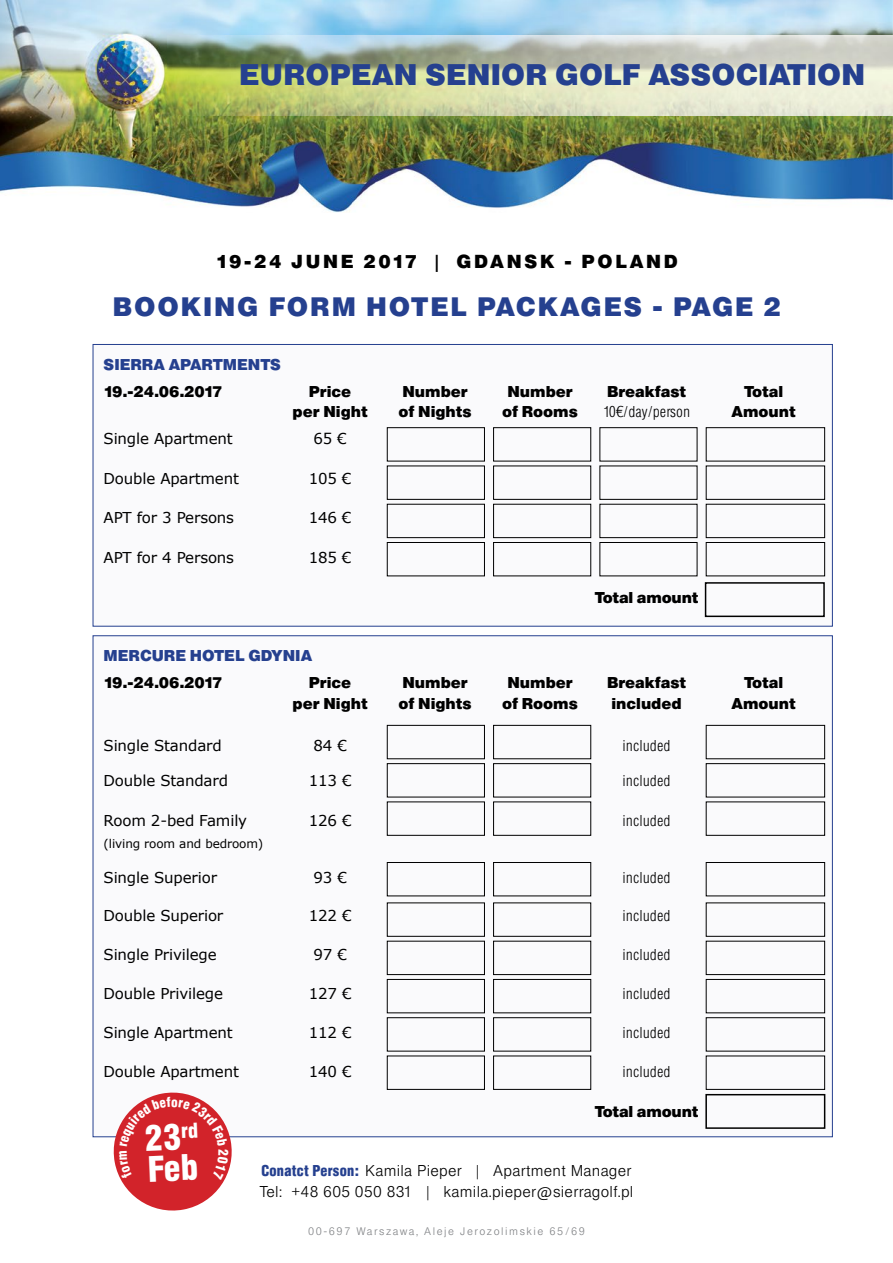
<style>
.page{position:relative;width:893px;height:1263px;background:#fff}
.page>*{position:absolute;margin:0;border:0;box-sizing:border-box;transform-origin:0 0}
.t1{font:35.25px "Europa Gro SBOP Bol Con";color:#fff}
.t2{font:700 28.5px "Europa Gro SBOP";letter-spacing:.01em;color:#25408f}
.t3{font:700 25.5px "Europa Gro SBOP";letter-spacing:.075em;color:#25408f}
.t4{font:700 18px "Europa Gro SBOP";letter-spacing:.15em;color:#000}
.Copy{font:15px "Verdana";letter-spacing:-.01em;color:#000}
.Copy-2{font:700 15px "Europa Gro SBOP";color:#000}
.t5{font:300 15px "Europa Gro SBOP";letter-spacing:.02em;color:#000}
.Copy-3{font:15px "Europa Gro SBOP Lig Con";color:#000}
.t6{font:700 15px "Europa Gro SBOP";color:#25408f}
.Copy-4{font:700 15px "Europa Gro SBOP";letter-spacing:-.045em;color:#000}
.Copy-5{font:12px "Verdana";letter-spacing:-.01em;color:#000}
.t7{font:300 10.5px "Europa Gro SBOP";letter-spacing:.15em;color:#808285}
.s1{font-family:"Europa Gro SBOP Bol Con";font-weight:400;color:#25408f}
</style>
<div class="page">
<div style="left:93px;top:635px;width:740px;height:502px;background:#fafafc;border:1px solid #25408f"></div>
<div style="left:93px;top:344px;width:740px;height:282px;background:#fafafc;border:1px solid #25408f"></div>
<img style="left:0;top:0;width:893px;height:213px">
<img style="left:168px;top:36px;width:725px;height:80px">
<div style="left:387px;top:427px;width:98px;height:34px;border:1px solid #000"></div>
<div style="left:387px;top:466px;width:98px;height:34px;border:1px solid #000"></div>
<div style="left:387px;top:504px;width:98px;height:34px;border:1px solid #000"></div>
<div style="left:387px;top:542px;width:98px;height:34px;border:1px solid #000"></div>
<div style="left:493px;top:427px;width:98px;height:34px;border:1px solid #000"></div>
<div style="left:493px;top:466px;width:98px;height:34px;border:1px solid #000"></div>
<div style="left:493px;top:504px;width:98px;height:34px;border:1px solid #000"></div>
<div style="left:493px;top:542px;width:98px;height:34px;border:1px solid #000"></div>
<div style="left:600px;top:427px;width:97px;height:34px;border:1px solid #000"></div>
<div style="left:600px;top:466px;width:97px;height:34px;border:1px solid #000"></div>
<div style="left:600px;top:504px;width:97px;height:34px;border:1px solid #000"></div>
<div style="left:600px;top:542px;width:97px;height:34px;border:1px solid #000"></div>
<div style="left:706px;top:427px;width:119px;height:34px;border:1px solid #000"></div>
<div style="left:706px;top:466px;width:119px;height:34px;border:1px solid #000"></div>
<div style="left:706px;top:504px;width:119px;height:34px;border:1px solid #000"></div>
<div style="left:706px;top:542px;width:119px;height:34px;border:1px solid #000"></div>
<div style="left:387px;top:725px;width:98px;height:34px;border:1px solid #000"></div>
<div style="left:387px;top:763px;width:98px;height:34px;border:1px solid #000"></div>
<div style="left:387px;top:802px;width:98px;height:34px;border:1px solid #000"></div>
<div style="left:493px;top:725px;width:98px;height:34px;border:1px solid #000"></div>
<div style="left:493px;top:763px;width:98px;height:34px;border:1px solid #000"></div>
<div style="left:493px;top:802px;width:98px;height:34px;border:1px solid #000"></div>
<div style="left:706px;top:725px;width:119px;height:34px;border:1px solid #000"></div>
<div style="left:706px;top:763px;width:119px;height:34px;border:1px solid #000"></div>
<div style="left:706px;top:802px;width:119px;height:34px;border:1px solid #000"></div>
<div style="left:387px;top:862px;width:98px;height:34px;border:1px solid #000"></div>
<div style="left:493px;top:862px;width:98px;height:34px;border:1px solid #000"></div>
<div style="left:706px;top:862px;width:119px;height:34px;border:1px solid #000"></div>
<div style="left:387px;top:941px;width:98px;height:34px;border:1px solid #000"></div>
<div style="left:387px;top:979px;width:98px;height:34px;border:1px solid #000"></div>
<div style="left:387px;top:1017px;width:98px;height:34px;border:1px solid #000"></div>
<div style="left:493px;top:941px;width:98px;height:34px;border:1px solid #000"></div>
<div style="left:493px;top:979px;width:98px;height:34px;border:1px solid #000"></div>
<div style="left:493px;top:1017px;width:98px;height:34px;border:1px solid #000"></div>
<div style="left:706px;top:941px;width:119px;height:34px;border:1px solid #000"></div>
<div style="left:706px;top:979px;width:119px;height:34px;border:1px solid #000"></div>
<div style="left:706px;top:1017px;width:119px;height:34px;border:1px solid #000"></div>
<div style="left:387px;top:1056px;width:98px;height:34px;border:1px solid #000"></div>
<div style="left:493px;top:1056px;width:98px;height:34px;border:1px solid #000"></div>
<div style="left:706px;top:1056px;width:119px;height:34px;border:1px solid #000"></div>
<div style="left:705px;top:582px;width:120px;height:35px;border:2px solid #000"></div>
<div style="left:705px;top:1094px;width:120px;height:35px;border:2px solid #000"></div>
<svg style="left:109px;top:1092px;width:128px;height:119px"></svg>
<p class="t2" style="left:239px;top:57px;width:627px">EUROPEAN SENIOR GOLF ASSOCIATION</p>
<p class="t4" style="left:216px;top:250px;width:463px">19-24 JUNE 2017 | GDANSK - POLAND</p>
<p class="t3" style="left:113px;top:291px;width:670px">BOOKING FORM HOTEL PACKAGES - PAGE 2</p>
<p class="t6" style="left:104px;top:355px;width:179px">SIERRA APARTMENTS</p>
<p class="Copy-4" style="left:104px;top:382px;width:120px">19.-24.06.2017</p>
<p class="Copy-2" style="left:309px;top:382px;width:44px">Price</p>
<p class="Copy-2" style="left:402px;top:382px;width:67px">Number</p>
<p class="Copy-2" style="left:507px;top:382px;width:67px">Number</p>
<p class="Copy-2" style="left:607px;top:382px;width:80px">Breakfast</p>
<p class="Copy-2" style="left:744px;top:382px;width:41px">Total</p>
<p class="Copy-2" style="left:293px;top:402px;width:76px">per Night</p>
<p class="Copy-2" style="left:399px;top:402px;width:75px">of Nights</p>
<p class="Copy-2" style="left:502px;top:402px;width:77px">of Rooms</p>
<p class="Copy-3" style="left:603px;top:403px;width:89px">10€/day/person</p>
<p class="Copy-2" style="left:732px;top:402px;width:66px">Amount</p>
<p class="Copy" style="left:104px;top:428px;width:131px">Single Apartment</p>
<p class="Copy" style="left:313px;top:428px;width:35px">65 €</p>
<p class="Copy" style="left:104px;top:468px;width:137px">Double Apartment</p>
<p class="Copy" style="left:309px;top:468px;width:44px">105 €</p>
<p class="Copy" style="left:104px;top:508px;width:132px">APT for 3 Persons</p>
<p class="Copy" style="left:309px;top:508px;width:44px">146 €</p>
<p class="Copy" style="left:104px;top:547px;width:132px">APT for 4 Persons</p>
<p class="Copy" style="left:309px;top:547px;width:44px">185 €</p>
<p class="Copy-2" style="left:595px;top:588px;width:105px">Total amount</p>
<p class="t6" style="left:104px;top:646px;width:210px">MERCURE HOTEL GDYNIA</p>
<p class="Copy-4" style="left:104px;top:673px;width:120px">19.-24.06.2017</p>
<p class="Copy-2" style="left:309px;top:673px;width:44px">Price</p>
<p class="Copy-2" style="left:402px;top:673px;width:67px">Number</p>
<p class="Copy-2" style="left:507px;top:673px;width:67px">Number</p>
<p class="Copy-2" style="left:607px;top:673px;width:80px">Breakfast</p>
<p class="Copy-2" style="left:744px;top:673px;width:41px">Total</p>
<p class="Copy-2" style="left:293px;top:694px;width:76px">per Night</p>
<p class="Copy-2" style="left:399px;top:694px;width:75px">of Nights</p>
<p class="Copy-2" style="left:502px;top:694px;width:77px">of Rooms</p>
<p class="Copy-2" style="left:611px;top:694px;width:72px">included</p>
<p class="Copy-2" style="left:732px;top:694px;width:66px">Amount</p>
<p class="Copy" style="left:104px;top:735px;width:120px">Single Standard</p>
<p class="Copy" style="left:313px;top:735px;width:35px">84 €</p>
<p class="Copy-3" style="left:623px;top:736px;width:49px">included</p>
<p class="Copy" style="left:104px;top:770px;width:126px">Double Standard</p>
<p class="Copy" style="left:309px;top:770px;width:44px">113 €</p>
<p class="Copy-3" style="left:623px;top:772px;width:49px">included</p>
<p class="Copy" style="left:104px;top:810px;width:145px">Room 2-bed Family</p>
<p class="Copy" style="left:309px;top:810px;width:44px">126 €</p>
<p class="Copy-3" style="left:623px;top:811px;width:49px">included</p>
<p class="Copy-5" style="left:104px;top:835px;width:161px">(living room and bedroom)</p>
<p class="Copy" style="left:104px;top:867px;width:115px">Single Superior</p>
<p class="Copy" style="left:313px;top:867px;width:35px">93 €</p>
<p class="Copy-3" style="left:623px;top:868px;width:49px">included</p>
<p class="Copy" style="left:104px;top:905px;width:121px">Double Superior</p>
<p class="Copy" style="left:309px;top:905px;width:44px">122 €</p>
<p class="Copy-3" style="left:623px;top:907px;width:49px">included</p>
<p class="Copy" style="left:104px;top:944px;width:115px">Single Privilege</p>
<p class="Copy" style="left:313px;top:944px;width:35px">97 €</p>
<p class="Copy-3" style="left:623px;top:946px;width:49px">included</p>
<p class="Copy" style="left:104px;top:983px;width:121px">Double Privilege</p>
<p class="Copy" style="left:309px;top:983px;width:44px">127 €</p>
<p class="Copy-3" style="left:623px;top:985px;width:49px">included</p>
<p class="Copy" style="left:104px;top:1022px;width:131px">Single Apartment</p>
<p class="Copy" style="left:309px;top:1022px;width:44px">112 €</p>
<p class="Copy-3" style="left:623px;top:1023px;width:49px">included</p>
<p class="Copy" style="left:104px;top:1061px;width:137px">Double Apartment</p>
<p class="Copy" style="left:309px;top:1061px;width:44px">140 €</p>
<p class="Copy-3" style="left:623px;top:1063px;width:49px">included</p>
<p class="Copy-2" style="left:595px;top:1102px;width:105px">Total amount</p>
<p class="t1" style="left:144px;top:1117px;width:55px;rotate:-2deg">23<sup>rd</sup></p>
<p class="t5" style="left:261px;top:1162px;width:372px"><span class="s1">Conatct Person:</span> Kamila Pieper | Apartment Manager</p>
<p class="t5" style="left:260px;top:1183px;width:375px">Tel: +48 605 050 831 | kamila.pieper@sierragolf.pl</p>
<p class="t7" style="left:308px;top:1225px;width:278px">00-697 Warszawa, Aleje Jerozolimskie 65/69</p>
</div>
